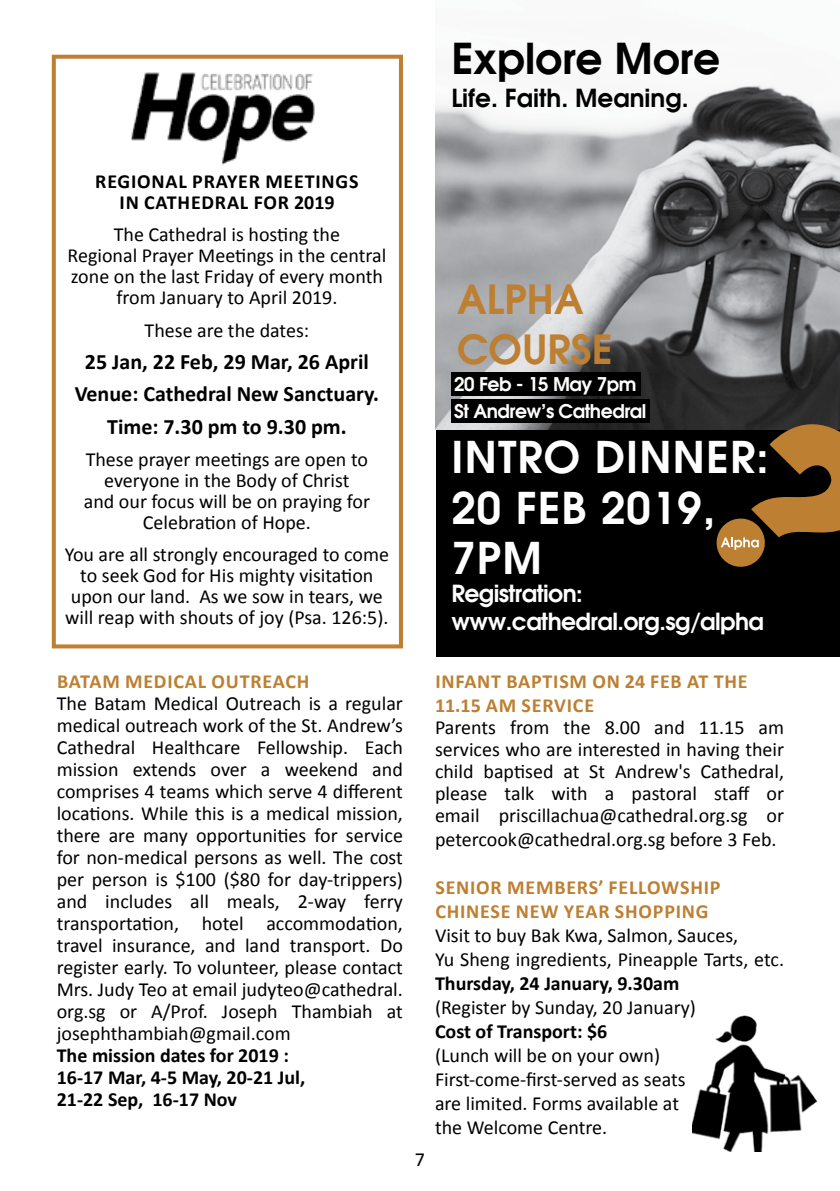
<style>
.page{position:relative;width:840px;height:1191px;background:#fff}
.page>*{position:absolute;margin:0;border:0;box-sizing:border-box;transform-origin:0 0}
.t1{font:600 43.6px/50.2px "Avant Garde";letter-spacing:.025em;color:#fff}
.t2{font:600 42.4px "Avant Garde";color:#000}
.t3{font:600 40px/50px "Avant Garde";color:#bd7f32}
.t4{font:600 24.8px "Avant Garde";color:#000}
.t5{font:600 23.4px/28px "Avant Garde";letter-spacing:-.025em;color:#fff}
.t6{font:700 22px/32.4px "Calibri";color:#000;text-align:center}
.t7{font:20px/22px "Calibri";color:#000;text-align:center}
.t8{font:700 20px/22px "Calibri";color:#000}
.t9{font:700 20px/24px "Calibri";letter-spacing:.04em;color:#bd7f32}
.t10{font:700 20px/21px "Calibri";letter-spacing:.04em;color:#000;text-align:center}
.t11{font:600 18.8px/27.2px "Avant Garde";letter-spacing:-.025em;color:#fff}
</style>
<div class="page">
<div style="left:436px;top:326px;width:403px;height:330px;background:#000"></div>
<img style="left:692px;top:1015px;width:126px;height:136px">
<img style="left:131px;top:72px;width:184px;height:93px">
<div style="left:52px;top:55px;width:351px;height:593px;border:4px solid #bd7f32"></div>
<img style="left:435px;top:85px;width:404px;height:344px">
<svg style="left:713px;top:415px;width:126px;height:152px"></svg>
<div style="left:451px;top:372px;width:189px;height:24px;background:#000"></div>
<div style="left:451px;top:399px;width:198px;height:23px;background:#000"></div>
<h2 class="t2" style="left:451px;top:31px;width:270px">Explore More</h2>
<p class="t4" style="left:451px;top:82px;width:239px">Life. Faith. Meaning.</p>
<p class="t10" style="left:95px;top:171px;width:264px">REGIONAL PRAYER MEETINGS<br>IN CATHEDRAL FOR 2019</p>
<p class="t7" style="left:68px;top:224px;width:320px;line-height:21px">The Cathedral is hosting the<br>Regional Prayer Meetings in the central zone on the last Friday of every month from January to April 2019.</p>
<p class="t7" style="left:144px;top:319px;width:166px">These are the dates:</p>
<p class="t6" style="left:75px;top:345px;width:306px">25 Jan, 22 Feb, 29 Mar, 26 April<br>Venue: Cathedral New Sanctuary.<br>Time: 7.30 pm to 9.30 pm.</p>
<p class="t7" style="left:84px;top:449px;width:287px;line-height:21px">These prayer meetings are open to everyone in the Body of Christ<br>and our focus will be on praying for<br>Celebration of Hope.</p>
<p class="t7" style="left:65px;top:544px;width:325px;line-height:21px">You are all strongly encouraged to come to seek God for His mighty visitation upon our land. As we sow in tears, we will reap with shouts of joy (Psa. 126:5).</p>
<h3 class="t3" style="left:457px;top:273px;width:157px">ALPHA<br>COURSE</h3>
<p class="t11" style="left:454px;top:370px;width:194px">20 Feb - 15 May 7pm<br>St Andrew’s Cathedral</p>
<h1 class="t1" style="left:451px;top:431px;width:318px">INTRO DINNER:<br>20 FEB 2019,<br>7PM</h1>
<p class="t5" style="left:451px;top:579px;width:314px">Registration: www.cathedral.org.sg/alpha</p>
<p class="t9" style="left:57px;top:669px;width:254px">BATAM MEDICAL OUTREACH</p>
<p class="t7" style="left:57px;top:692px;width:347px;text-align:justify">The Batam Medical Outreach is a regular medical outreach work of the St. Andrew’s Cathedral Healthcare Fellowship. Each mission extends over a weekend and comprises 4 teams which serve 4 different locations. While this is a medical mission, there are many opportunities for service for non-medical persons as well. The cost per person is $100 ($80 for day-trippers) and includes all meals, 2-way ferry transportation, hotel accommodation, travel insurance, and land transport. Do register early. To volunteer, please contact Mrs. Judy Teo at email judyteo@cathedral. org.sg or A/Prof. Joseph Thambiah at josephthambiah@gmail.com</p>
<p class="t8" style="left:57px;top:1044px;width:250px">The mission dates for 2019 :<br>16-17 Mar, 4-5 May, 20-21 Jul,<br>21-22 Sep, 16-17 Nov</p>
<p class="t7" style="left:414px;top:1148px;width:12px">7</p>
<p class="t9" style="left:435px;top:669px;width:314px">INFANT BAPTISM ON 24 FEB AT THE<br>11.15 AM SERVICE</p>
<p class="t7" style="left:435px;top:716px;width:350px;text-align:justify">Parents from the 8.00 and 11.15 am services who are interested in having their child baptised at St Andrew's Cathedral, please talk with a pastoral staff or email priscillachua@cathedral.org.sg or</p>
<p class="t7" style="left:435px;top:828px;width:343px">petercook@cathedral.org.sg before 3 Feb.</p>
<p class="t9" style="left:435px;top:875px;width:286px">SENIOR MEMBERS’ FELLOWSHIP<br>CHINESE NEW YEAR SHOPPING</p>
<p class="t7" style="left:435px;top:923px;width:350px;line-height:24px;text-align:left">Visit to buy Bak Kwa, Salmon, Sauces,<br>Yu Sheng ingredients, Pineapple Tarts, etc.</p>
<p class="t8" style="left:435px;top:972px;width:246px">Thursday, 24 January, 9.30am</p>
<p class="t7" style="left:435px;top:996px;width:262px">(Register by Sunday, 20 January)</p>
<p class="t8" style="left:435px;top:1020px;width:174px">Cost of Transport: $6</p>
<p class="t7" style="left:435px;top:1043px;width:252px;line-height:24px;text-align:left">(Lunch will be on your own)<br>First-come-first-served as seats are limited. Forms available at the Welcome Centre.</p>
</div>
